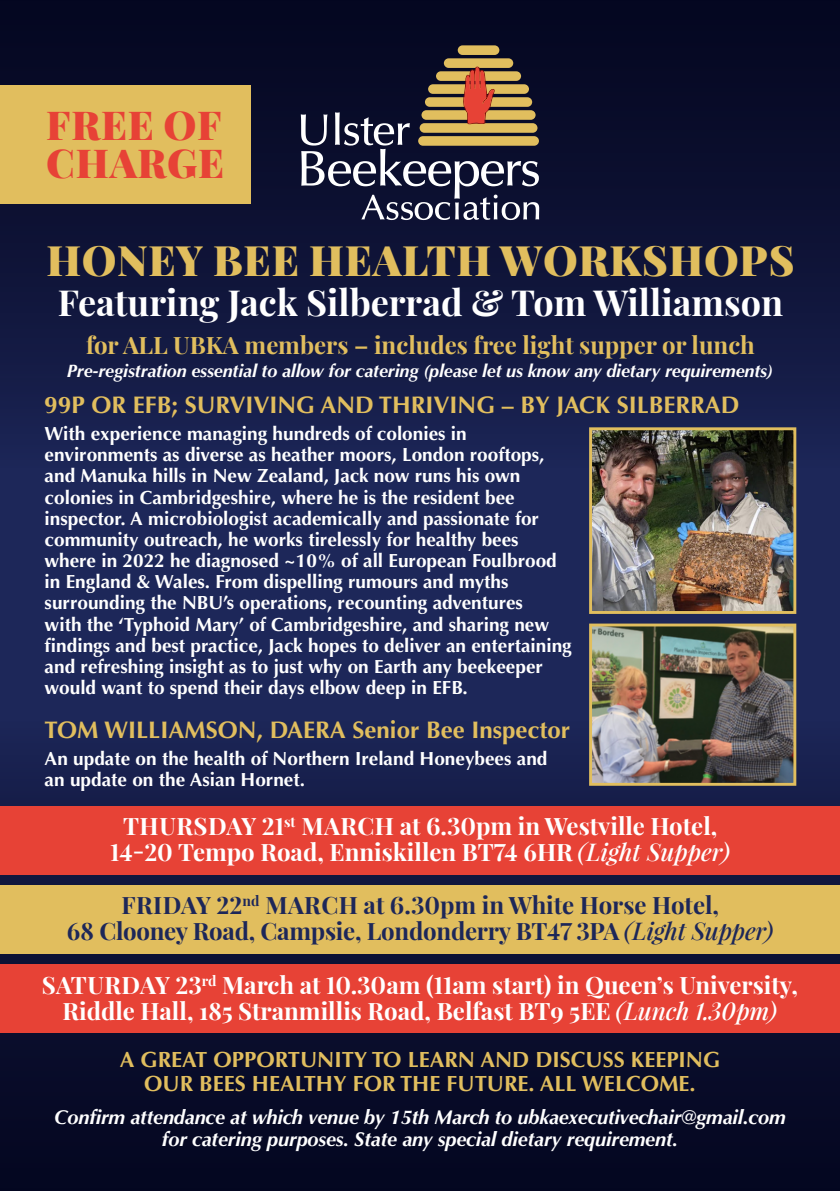
<style>
.page{position:relative;width:840px;height:1191px;background:#fff}
.page>*{position:absolute;margin:0;border:0;box-sizing:border-box;transform-origin:0 0}
.t1{font:900 42px "Playfair Display";letter-spacing:.02em;color:#e1be5e}
.t2{font:900 40px/38px "Playfair Display";letter-spacing:.02em;color:#e74236}
.t3{font:700 36px "Playfair Display";color:#fff}
.t4{font:700 24px/25.8px "Playfair Display";color:#fff;text-align:center}
.t5{font:700 24px/25.8px "Playfair Display";letter-spacing:-.01em;color:#1d2759;text-align:center}
.t6{font:700 24px "Optima";color:#e1be5e}
.t7{font:700 24px "Playfair Display";color:#e1be5e}
.t8{font:700 22px/23.8px "Optima";color:#e1be5e;text-align:center}
.t9{font:italic 700 20px/21.6px "Optima";letter-spacing:-.01em;color:#fff;text-align:center}
.t10{font:700 19px/21.2px "Optima";color:#fff}
.t11{font:italic 700 18px "Optima";letter-spacing:-.01em;color:#fff}
.s1{font-weight:600;font-style:italic}
</style>
<div class="page">
<div style="left:0;top:0;width:839px;height:1191px;background:#1d2759"></div>
<div style="left:0;top:0;width:839px;height:469px;background:linear-gradient(to bottom,#03041c,#1a2352)"></div>
<svg style="left:0;top:721px;width:839px;height:470px"></svg>
<div style="left:457px;top:45px;width:42px;height:10px;background:#e1be5e;border-radius:5px"></div>
<div style="left:443px;top:58px;width:70px;height:10px;background:#e1be5e;border-radius:5px"></div>
<svg style="left:300px;top:67px;width:239px;height:153px;background:#4e464d"></svg>
<div style="left:0;top:85px;width:251px;height:119px;background:#e1be5e"></div>
<div style="left:0;top:806px;width:839px;height:68px;background:#e74236"></div>
<div style="left:0;top:885px;width:839px;height:68px;background:#e1be5e"></div>
<div style="left:0;top:964px;width:839px;height:68px;background:#e74236"></div>
<img style="left:592px;top:431px;width:199px;height:179px">
<div style="left:588px;top:427px;width:207px;height:187px;border:3px solid #e1be5e"></div>
<img style="left:592px;top:627px;width:199px;height:154px">
<div style="left:588px;top:623px;width:207px;height:162px;border:3px solid #e1be5e"></div>
<h2 class="t2" style="left:46px;top:102px;width:179px">FREE OF<br>CHARGE</h2>
<h1 class="t1" style="left:46px;top:227px;width:749px">HONEY BEE HEALTH WORKSHOPS</h1>
<h3 class="t3" style="left:58px;top:274px;width:726px">Featuring Jack Silberrad &amp; Tom Williamson</h3>
<p class="t7" style="left:86px;top:326px;width:670px">for ALL UBKA members – includes free light supper or lunch</p>
<p class="t11" style="left:67px;top:360px;width:707px">Pre-registration essential to allow for catering (please let us know any dietary requirements)</p>
<p class="t6" style="left:45px;top:391px;width:696px">99P OR EFB; SURVIVING AND THRIVING – BY JACK SILBERRAD</p>
<p class="t10" style="left:45px;top:423px;width:528px">With experience managing hundreds of colonies in environments as diverse as heather moors, London rooftops, and Manuka hills in New Zealand, Jack now runs his own colonies in Cambridgeshire, where he is the resident bee inspector. A microbiologist academically and passionate for community outreach, he works tirelessly for healthy bees where in 2022 he diagnosed ~10% of all European Foulbrood in England &amp; Wales. From dispelling rumours and myths surrounding the NBU’s operations, recounting adventures<br>with the ‘Typhoid Mary’ of Cambridgeshire, and sharing new findings and best practice, Jack hopes to deliver an entertaining and refreshing insight as to just why on Earth any beekeeper would want to spend their days elbow deep in EFB.</p>
<p class="t6" style="left:45px;top:715px;width:526px">TOM WILLIAMSON, DAERA Senior Bee Inspector</p>
<p class="t10" style="left:45px;top:748px;width:504px">An update on the health of Northern Ireland Honeybees and an update on the Asian Hornet.</p>
<p class="t4" style="left:110px;top:811px;width:621px">THURSDAY 21<sup>st</sup> MARCH at 6.30pm in Westville Hotel,<br>14-20 Tempo Road, Enniskillen BT74 6HR <span class="s1">(Light Supper)</span></p>
<p class="t5" style="left:67px;top:890px;width:707px">FRIDAY 22<sup>nd</sup> MARCH at 6.30pm in White Horse Hotel,<br>68 Clooney Road, Campsie, Londonderry BT47 3PA <span class="s1">(Light Supper)</span></p>
<p class="t4" style="left:42px;top:970px;width:757px">SATURDAY 23<sup>rd</sup> March at 10.30am (11am start) in Queen’s University,<br>Riddle Hall, 185 Stranmillis Road, Belfast BT9 5EE <span class="s1">(Lunch 1.30pm)</span></p>
<p class="t8" style="left:120px;top:1048px;width:601px">A GREAT OPPORTUNITY TO LEARN AND DISCUSS KEEPING<br>OUR BEES HEALTHY FOR THE FUTURE. ALL WELCOME.</p>
<p class="t9" style="left:54px;top:1106px;width:732px">Confirm attendance at which venue by 15th March to ubkaexecutivechair@gmail.com for catering purposes. State any special dietary requirement.</p>
</div>
